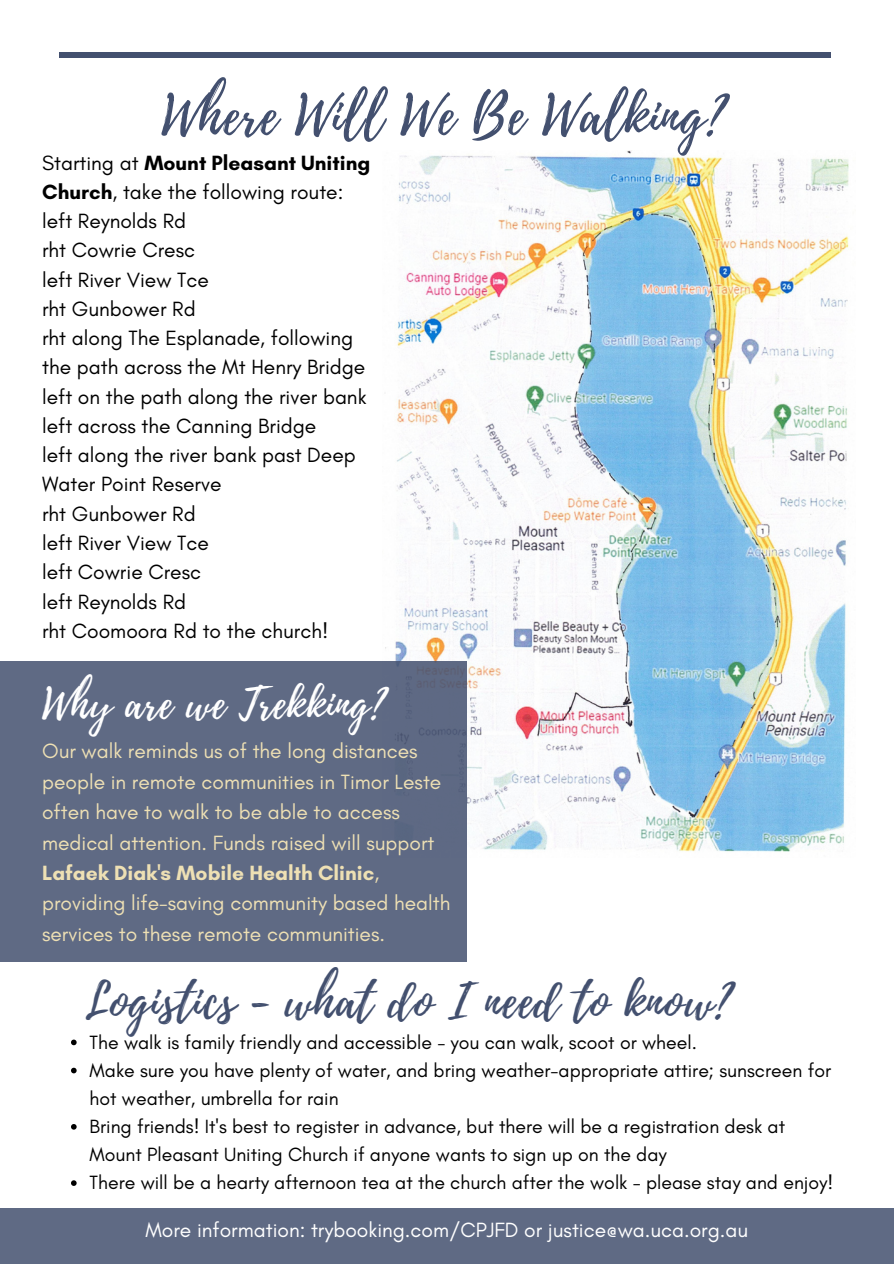
<style>
.page{position:relative;width:894px;height:1264px;background:#fff}
.page>*{position:absolute;margin:0;border:0;box-sizing:border-box;transform-origin:0 0}
.t1{font:54px "Playlist Script";letter-spacing:.02em;color:#43506f}
.t2{font:48px "Playlist Script";letter-spacing:.02em;color:#43506f}
.t3{font:42px "Playlist Script";letter-spacing:.02em;color:#fff}
.t4{font:21px/29.2px "Glacial Indifference";color:#000}
.t5{font:21px/30.3px "Glacial Indifference";color:#eee0b4}
.t6{font:21px "Glacial Indifference";color:#fff}
.t7{font:19.5px/28.2px "Glacial Indifference";color:#000}
.s1{font-weight:700}
</style>
<div class="page">
<hr style="left:60px;top:53px;width:770px;height:4px;background:#43506f">
<div style="left:0;top:1207px;width:893px;height:56px;background:#5f6a84"></div>
<img style="left:385px;top:150px;width:464px;height:707px">
<div style="left:0;top:661px;width:466px;height:300px;background:#5f6a84"></div>
<svg style="left:71px;top:1039px;width:6px;height:6px"></svg>
<svg style="left:71px;top:1067px;width:6px;height:6px"></svg>
<svg style="left:71px;top:1124px;width:6px;height:5px"></svg>
<svg style="left:71px;top:1180px;width:6px;height:5px"></svg>
<p class="t1" style="left:161px;top:77px;width:564px">Where Will We Be Walking?</p>
<p class="t4" style="left:42px;top:148px;width:329px">Starting at <span class="s1">Mount Pleasant Uniting<br>Church</span>, take the following route:</p>
<p class="t4" style="left:42px;top:206px;width:145px">left Reynolds Rd</p>
<p class="t4" style="left:42px;top:235px;width:154px">rht Cowrie Cresc</p>
<p class="t4" style="left:42px;top:265px;width:168px">left River View Tce</p>
<p class="t4" style="left:42px;top:294px;width:155px">rht Gunbower Rd</p>
<p class="t4" style="left:42px;top:323px;width:325px">rht along The Esplanade, following the path across the Mt Henry Bridge</p>
<p class="t4" style="left:42px;top:382px;width:326px">left on the path along the river bank</p>
<h3 class="t4" style="left:42px;top:411px;width:276px">left across the Canning Bridge</h3>
<p class="t4" style="left:42px;top:440px;width:315px">left along the river bank past Deep<br>Water Point Reserve</p>
<h2 class="t4" style="left:42px;top:499px;width:155px">rht Gunbower Rd</h2>
<p class="t4" style="left:42px;top:528px;width:168px">left River View Tce</p>
<p class="t4" style="left:42px;top:557px;width:160px">left Cowrie Cresc</p>
<p class="t4" style="left:42px;top:586px;width:145px">left Reynolds Rd</p>
<p class="t4" style="left:42px;top:616px;width:288px">rht Coomoora Rd to the church!</p>
<p class="t3" style="left:42px;top:674px;width:344px">Why are we Trekking?</p>
<p class="t5" style="left:42px;top:736px;width:410px">Our walk reminds us of the long distances people in remote communities in Timor Leste often have to walk to be able to access medical attention. Funds raised will support <span class="s1">Lafaek Diak's Mobile Health Clinic</span>, providing life-saving community based health services to these remote communities.</p>
<h1 class="t2" style="left:85px;top:967px;width:647px">Logistics - what do I need to know?</h1>
<p class="t7" style="left:90px;top:1027px;width:608px">The walk is family friendly and accessible - you can walk, scoot or wheel.</p>
<p class="t7" style="left:90px;top:1055px;width:742px">Make sure you have plenty of water, and bring weather-appropriate attire; sunscreen for hot weather, umbrella for rain</p>
<p class="t7" style="left:90px;top:1112px;width:696px">Bring friends! It's best to register in advance, but there will be a registration desk at<br>Mount Pleasant Uniting Church if anyone wants to sign up on the day</p>
<p class="t7" style="left:90px;top:1168px;width:745px">There will be a hearty afternoon tea at the church after the wolk - please stay and enjoy!</p>
<p class="t6" style="left:145px;top:1216px;width:604px">More information: trybooking.com/CPJFD or justice@wa.uca.org.au</p>
</div>
